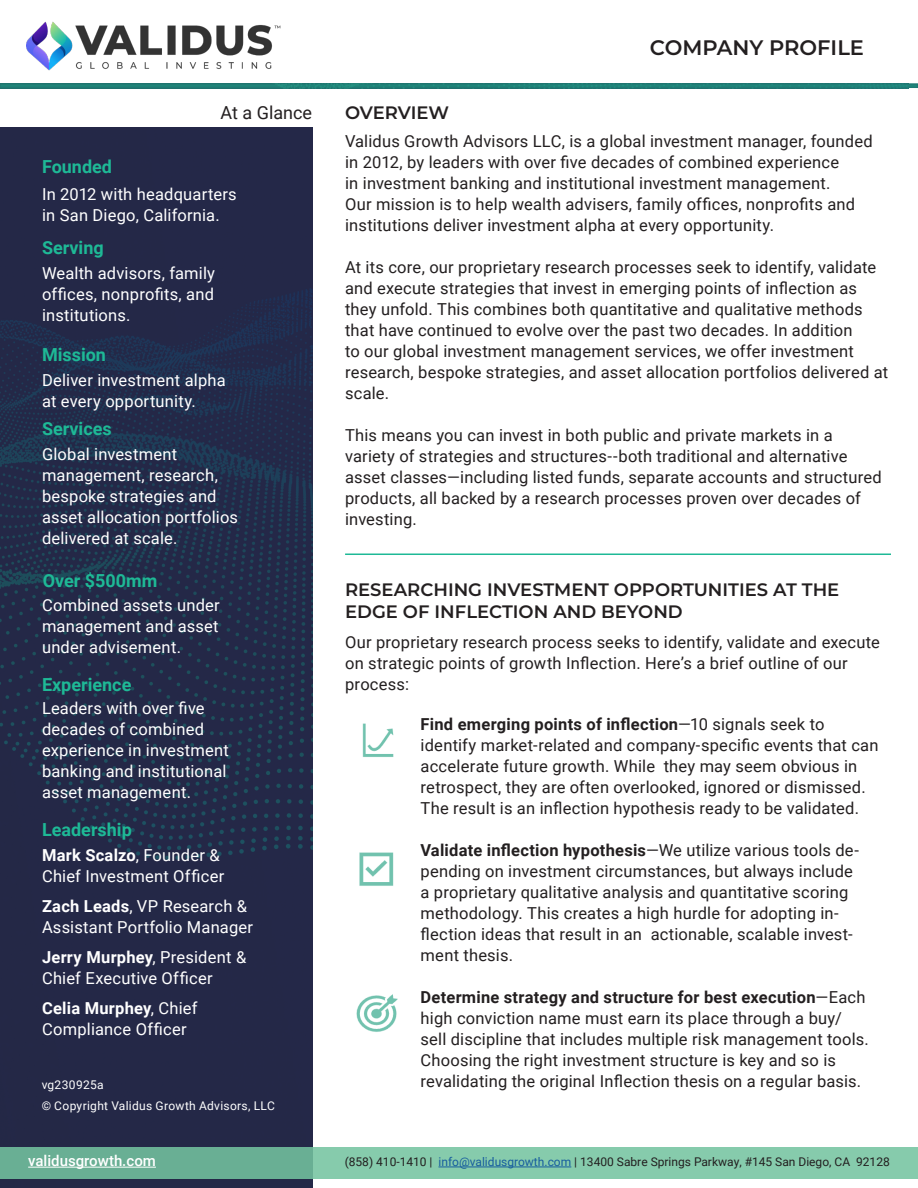
<style>
.page{position:relative;width:918px;height:1188px;background:#fff}
.page>*{position:absolute;margin:0;border:0;box-sizing:border-box;transform-origin:0 0}
.t1{font:600 21px "Montserrat";color:#231f20}
.Paragraph_Style_1{font:600 18px/22.5px "Montserrat";color:#231f20}
.t2{font:700 18px "Roboto";color:#1eb996}
.t3{font:18px "Roboto";color:#231f20}
.Paragraph_Style_1-2{font:16.5px/21px "Roboto";letter-spacing:.01em;color:#231f20}
.t4{font:16.5px/21px "Roboto";letter-spacing:.01em;color:#fff}
.t5{font:500 15px "Roboto";color:#fff}
.t6{font:12px "Roboto";color:#231f20}
.t7{font:12px/21px "Roboto";letter-spacing:.025em;color:#fff}
.s1{font-weight:700}
.s2{color:#175d9e}
</style>
<div class="page">
<img style="left:0;top:127px;width:312px;height:1061px">
<svg style="left:0;top:1147px;width:918px;height:32px;background:#7cc1a3"></svg>
<div style="left:0;top:83px;width:918px;height:7px;background:#1eb996;opacity:.96"></div>
<hr style="left:28px;top:1167px;width:128px;height:1px;background:#fff">
<hr style="left:438px;top:1167px;width:133px;height:1px;background:#175d9e">
<img style="left:27px;top:21px;width:254px;height:49px">
<hr style="left:345px;top:554px;width:546px;height:1px;background:#1eb996">
<img style="left:359px;top:852px;width:35px;height:34px">
<img style="left:362px;top:723px;width:32px;height:34px">
<img style="left:356px;top:994px;width:42px;height:38px">
<p class="t3" style="left:221px;top:100px;width:93px">At a Glance</p>
<p class="t2" style="left:42px;top:154px;width:72px">Founded</p>
<p class="t4" style="left:42px;top:183px;width:196px">In 2012 with headquarters in San Diego, California.</p>
<p class="t2" style="left:42px;top:235px;width:63px">Serving</p>
<p class="t4" style="left:42px;top:262px;width:175px;text-align:justify">Wealth advisors, family offices, nonprofits, and institutions.</p>
<p class="t2" style="left:42px;top:342px;width:66px">Mission</p>
<p class="t4" style="left:42px;top:369px;width:185px">Deliver investment alpha at every opportunity.</p>
<p class="t2" style="left:42px;top:416px;width:71px">Services</p>
<p class="t4" style="left:42px;top:443px;width:198px">Global investment management, research, bespoke strategies and asset allocation portfolios delivered at scale.</p>
<p class="t2" style="left:43px;top:568px;width:116px">Over $500mm</p>
<p class="t4" style="left:42px;top:594px;width:179px;text-align:justify">Combined assets under management and asset under advisement.</p>
<p class="t2" style="left:42px;top:672px;width:91px">Experience</p>
<p class="t4" style="left:42px;top:697px;width:188px">Leaders with over five decades of combined experience in investment banking and institutional asset management.</p>
<p class="t2" style="left:42px;top:817px;width:91px">Leadership</p>
<p class="t4" style="left:42px;top:844px;width:184px"><span class="s1">Mark Scalzo</span>, Founder &amp;<br>Chief Investment Officer</p>
<p class="t4" style="left:42px;top:895px;width:213px"><span class="s1">Zach Leads</span>, VP Research &amp;<br>Assistant Portfolio Manager</p>
<p class="t4" style="left:42px;top:946px;width:206px"><span class="s1">Jerry Murphey</span>, President &amp;<br>Chief Executive Officer</p>
<p class="t4" style="left:42px;top:997px;width:157px"><span class="s1">Celia Murphey</span>, Chief<br>Compliance Officer</p>
<p class="t7" style="left:42px;top:1074px;width:235px">vg230925a<br>© Copyright Validus Growth Advisors, LLC</p>
<p class="Paragraph_Style_1" style="left:345px;top:101px;width:105px">OVERVIEW</p>
<p class="t1" style="left:650px;top:33px;width:216px">COMPANY PROFILE</p>
<p class="Paragraph_Style_1-2" style="left:345px;top:130px;width:529px">Validus Growth Advisors LLC, is a global investment manager, founded in 2012, by leaders with over five decades of combined experience<br>in investment banking and institutional investment management.<br>Our mission is to help wealth advisers, family offices, nonprofits and institutions deliver investment alpha at every opportunity.</p>
<p class="Paragraph_Style_1-2" style="left:345px;top:256px;width:545px">At its core, our proprietary research processes seek to identify, validate and execute strategies that invest in emerging points of inflection as they unfold. This combines both quantitative and qualitative methods that have continued to evolve over the past two decades. In addition<br>to our global investment management services, we offer investment research, bespoke strategies, and asset allocation portfolios delivered at scale.</p>
<p class="Paragraph_Style_1-2" style="left:345px;top:424px;width:538px">This means you can invest in both public and private markets in a variety of strategies and structures--both traditional and alternative asset classes—including listed funds, separate accounts and structured products, all backed by a research processes proven over decades of investing.</p>
<p class="Paragraph_Style_1" style="left:345px;top:577px;width:496px">RESEARCHING INVESTMENT OPPORTUNITIES AT THE<br>EDGE OF INFLECTION AND BEYOND</p>
<p class="Paragraph_Style_1-2" style="left:345px;top:631px;width:536px">Our proprietary research process seeks to identify, validate and execute on strategic points of growth Inflection. Here’s a brief outline of our process:</p>
<p class="Paragraph_Style_1-2" style="left:421px;top:713px;width:459px"><span class="s1">Find emerging points of inflection</span>—10 signals seek to identify market-related and company-specific events that can accelerate future growth. While they may seem obvious in retrospect, they are often overlooked, ignored or dismissed.<br>The result is an inflection hypothesis ready to be validated.</p>
<p class="Paragraph_Style_1-2" style="left:421px;top:839px;width:440px"><span class="s1">Validate inflection hypothesis</span>—We utilize various tools de&shy;pending on investment circumstances, but always include a proprietary qualitative analysis and quantitative scoring methodology. This creates a high hurdle for adopting in&shy;flection ideas that result in an actionable, scalable invest&shy;ment thesis.</p>
<p class="Paragraph_Style_1-2" style="left:421px;top:986px;width:450px"><span class="s1">Determine strategy and structure for best execution</span>—Each high conviction name must earn its place through a buy/ sell discipline that includes multiple risk management tools.<br>Choosing the right investment structure is key and so is revalidating the original Inflection thesis on a regular basis.</p>
<p class="t5" style="left:28px;top:1150px;width:129px">validusgrowth.com</p>
<p class="t6" style="left:345px;top:1153px;width:547px">(858) 410-1410 | <span class="s2">info@validusgrowth.com</span> | 13400 Sabre Springs Parkway, #145 San Diego, CA 92128</p>
</div>
